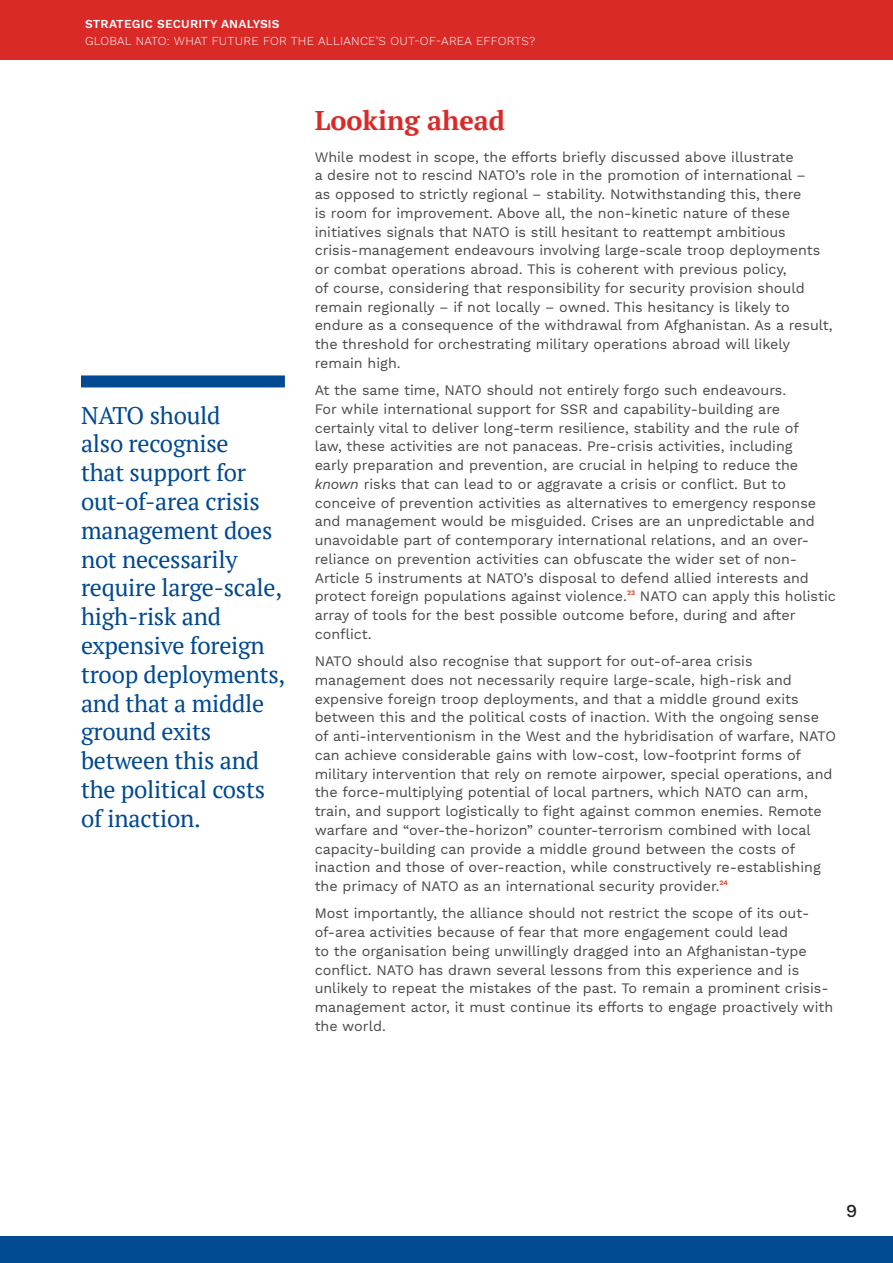
<style>
.page{position:relative;width:893px;height:1263px;background:#fff}
.page>*{position:absolute;margin:0;border:0;box-sizing:border-box;transform-origin:0 0}
.Title_1{font:700 27px "PT Serif";color:#da2a28}
.Quotes{font:24px/28.8px "PT Serif";letter-spacing:-.01em;color:#014990}
.t1{font:500 18px "Work Sans";color:#231f20}
.BODY_COPY{font:14.25px/18.8px "Work Sans";color:#454647}
.t2{font:300 12px "Work Sans";letter-spacing:.02em;color:#fff}
.t3{font:600 12px "Work Sans";letter-spacing:.02em;color:#fff}
.s1{font-style:italic}
</style>
<div class="page">
<div style="left:0;top:0;width:893px;height:60px;background:#da2a28"></div>
<div style="left:0;top:1236px;width:893px;height:27px;background:#014990"></div>
<div style="left:81px;top:375px;width:204px;height:12px;background:#014990"></div>
<p class="t3" style="left:85px;top:17px;width:196px">STRATEGIC SECURITY ANALYSIS</p>
<p class="t2" style="left:85px;top:34px;width:452px">GLOBAL NATO: WHAT FUTURE FOR THE ALLIANCE’S OUT-OF-AREA EFFORTS?</p>
<p class="Quotes" style="left:81px;top:400px;width:206px">NATO should<br>also recognise<br>that support for out-of-area crisis management does not necessarily require large-scale, high-risk and expensive foreign troop deployments, and that a middle ground exits between this and the political costs of inaction.</p>
<p class="Title_1" style="left:315px;top:102px;width:192px">Looking ahead</p>
<p class="BODY_COPY" style="left:315px;top:148px;width:520px">While modest in scope, the efforts briefly discussed above illustrate<br>a desire not to rescind NATO’s role in the promotion of international –<br>as opposed to strictly regional – stability. Notwithstanding this, there<br>is room for improvement. Above all, the non-kinetic nature of these initiatives signals that NATO is still hesitant to reattempt ambitious crisis-management endeavours involving large-scale troop deployments or combat operations abroad. This is coherent with previous policy,<br>of course, considering that responsibility for security provision should remain regionally – if not locally – owned. This hesitancy is likely to endure as a consequence of the withdrawal from Afghanistan. As a result, the threshold for orchestrating military operations abroad will likely remain high.</p>
<p class="BODY_COPY" style="left:315px;top:382px;width:523px">At the same time, NATO should not entirely forgo such endeavours.<br>For while international support for SSR and capability-building are certainly vital to deliver long-term resilience, stability and the rule of<br>law, these activities are not panaceas. Pre-crisis activities, including<br>early preparation and prevention, are crucial in helping to reduce the <span class="s1">known</span> risks that can lead to or aggravate a crisis or conflict. But to conceive of prevention activities as alternatives to emergency response and management would be misguided. Crises are an unpredictable and unavoidable part of contemporary international relations, and an over&shy;reliance on prevention activities can obfuscate the wider set of non-Article 5 instruments at NATO’s disposal to defend allied interests and protect foreign populations against violence.<sup>23</sup> NATO can apply this holistic array of tools for the best possible outcome before, during and after conflict.</p>
<p class="BODY_COPY" style="left:315px;top:653px;width:523px">NATO should also recognise that support for out-of-area crisis management does not necessarily require large-scale, high-risk and expensive foreign troop deployments, and that a middle ground exits between this and the political costs of inaction. With the ongoing sense of anti-interventionism in the West and the hybridisation of warfare, NATO can achieve considerable gains with low-cost, low-footprint forms of military intervention that rely on remote airpower, special operations, and the force-multiplying potential of local partners, which NATO can arm, train, and support logistically to fight against common enemies. Remote warfare and “over-the-horizon” counter-terrorism combined with local capacity-building can provide a middle ground between the costs of inaction and those of over-reaction, while constructively re-establishing the primacy of NATO as an international security provider.<sup>24</sup></p>
<p class="BODY_COPY" style="left:315px;top:905px;width:520px">Most importantly, the alliance should not restrict the scope of its out&shy;of-area activities because of fear that more engagement could lead<br>to the organisation being unwillingly dragged into an Afghanistan-type conflict. NATO has drawn several lessons from this experience and is unlikely to repeat the mistakes of the past. To remain a prominent crisis&shy;management actor, it must continue its efforts to engage proactively with the world.</p>
<p class="t1" style="left:846px;top:1201px;width:13px">9</p>
</div>
